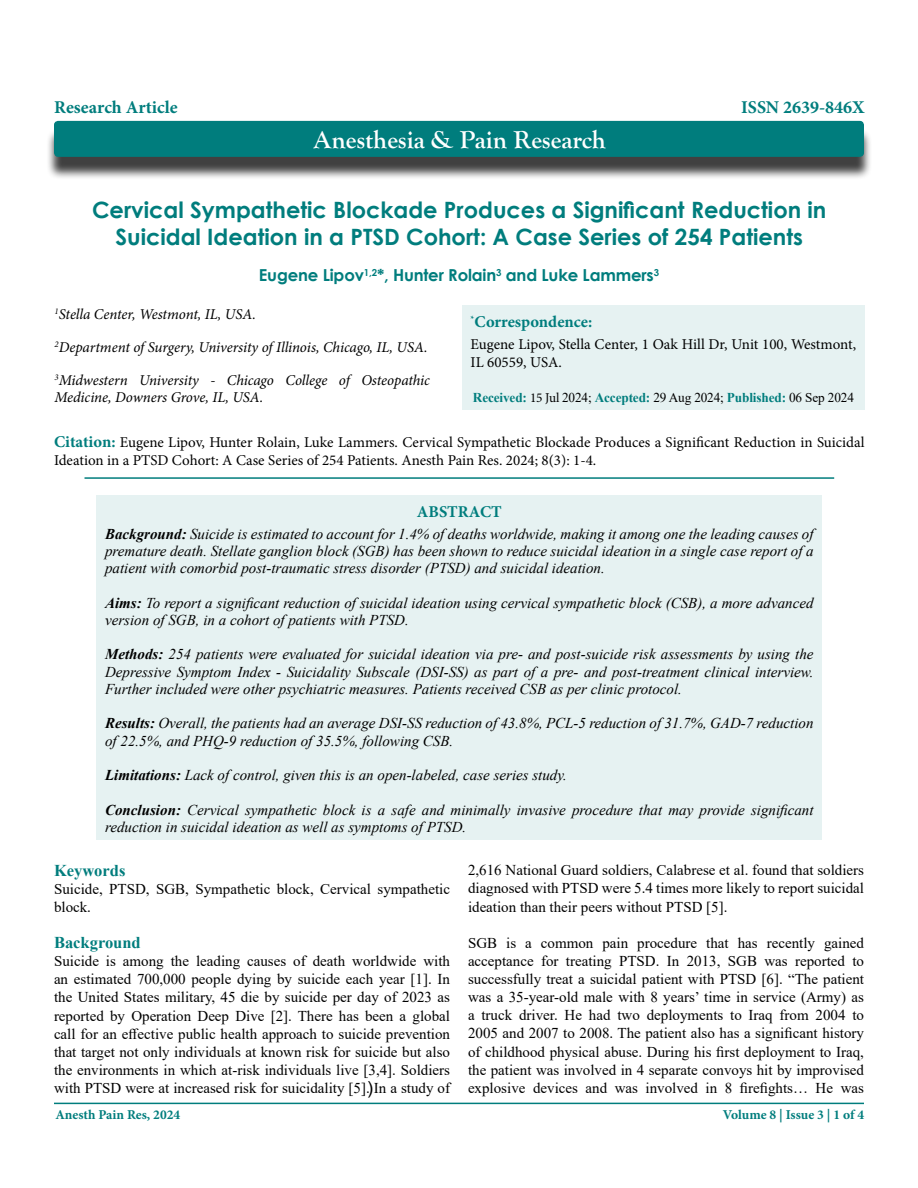
<style>
.page{position:relative;width:918px;height:1188px;background:#fff}
.page>*{position:absolute;margin:0;border:0;box-sizing:border-box;transform-origin:0 0}
.t1{font:700 25.5px "Goudy Old Style T";color:#fff}
.t2{font:700 22.5px/27px "Century Gothic";color:#007d7d;text-align:center}
.t3{font:700 18px "Minion Pro";color:#007d7d}
.t4{font:18px "Arial";color:#000}
.t5{font:700 16.5px "Century Gothic";letter-spacing:-.01em;color:#007d7d}
.t6{font:700 16.5px "Minion Pro";color:#007d7d}
.t7{font:700 16.5px "Times New Roman";color:#007d7d}
.t8{font:15px/18.1px "Times New Roman";color:#000;text-align:justify}
.t9{font:italic 15px/17.2px "Times New Roman";color:#000}
.t10{font:15px/18px "Minion Pro";color:#000}
.t11{font:italic 15px/16.5px "Minion Pro";letter-spacing:-.005em;color:#000}
.t12{font:700 13.5px "Times New Roman";letter-spacing:-.01em;color:#007d7d}
.t13{font:700 13.5px "Minion Pro";color:#007d7d}
.s1{font-family:"Minion Pro";font-weight:400;color:#000}
.s2{font-weight:400;color:#000}
.s3{font-weight:700;font-size:16.5px;color:#007d7d}
.s4{font-weight:700}
</style>
<div class="page">
<hr style="left:54px;top:1103px;width:810px;height:1px;background:#007d7d">
<div style="left:46px;top:127px;width:826px;height:53px;background:#000;opacity:.75"></div>
<div style="left:54px;top:121px;width:810px;height:36px;background:#007d7d;border-radius:4px"></div>
<hr style="left:85px;top:477px;width:749px;height:2px;background:#007d7d">
<div style="left:462px;top:305px;width:403px;height:105px;background:#e6f2f2"></div>
<div style="left:97px;top:496px;width:725px;height:344px;background:#e6f2f2"></div>
<p class="t3" style="left:54px;top:95px;width:125px">Research Article</p>
<p class="t3" style="left:741px;top:95px;width:125px">ISSN 2639-846X</p>
<h1 class="t1" style="left:314px;top:126px;width:294px">Anesthesia &amp; Pain Research</h1>
<h2 class="t2" style="left:92px;top:195px;width:736px">Cervical Sympathetic Blockade Produces a Significant Reduction in<br>Suicidal Ideation in a PTSD Cohort: A Case Series of 254 Patients</h2>
<p class="t5" style="left:259px;top:263px;width:402px">Eugene Lipov<sup>1,2</sup>*, Hunter Rolain<sup>3</sup> and Luke Lammers<sup>3</sup></p>
<p class="t11" style="left:55px;top:306px;width:203px"><sup>1</sup>Stella Center, Westmont, IL, USA.</p>
<p class="t11" style="left:55px;top:339px;width:375px"><sup>2</sup>Department of Surgery, University of Illinois, Chicago, IL, USA.</p>
<p class="t11" style="left:55px;top:372px;width:377px"><sup>3</sup>Midwestern University - Chicago College of Osteopathic<br>Medicine, Downers Grove, IL, USA.</p>
<p class="t6" style="left:471px;top:310px;width:123px"><sup>*</sup>Correspondence:</p>
<p class="t10" style="left:471px;top:336px;width:387px">Eugene Lipov, Stella Center, 1 Oak Hill Dr, Unit 100, Westmont,<br>IL 60559, USA.</p>
<p class="t12" style="left:473px;top:388px;width:383px">Received: <span class="s1">15 Jul</span> <span class="s2">2024;</span> Accepted: <span class="s2">29 Aug 2024;</span> Published: <span class="s2">06 Sep 2024</span></p>
<p class="t10" style="left:54px;top:433px;width:812px"><span class="s3">Citation:</span> Eugene Lipov, Hunter Rolain, Luke Lammers. Cervical Sympathetic Blockade Produces a Significant Reduction in Suicidal<br>Ideation in a PTSD Cohort: A Case Series of 254 Patients. Anesth Pain Res. 2024; 8(3): 1-4.</p>
<p class="t6" style="left:417px;top:500px;width:86px">ABSTRACT</p>
<p class="t9" style="left:105px;top:525px;width:710px;text-align:justify"><span class="s4">Background:</span> Suicide is estimated to account for 1.4% of deaths worldwide, making it among one the leading causes of premature death. Stellate ganglion block (SGB) has been shown to reduce suicidal ideation in a single case report of a patient with comorbid post-traumatic stress disorder (PTSD) and suicidal ideation.</p>
<p class="t9" style="left:105px;top:594px;width:710px"><span class="s4">Aims:</span> To report a significant reduction of suicidal ideation using cervical sympathetic block (CSB), a more advanced version of SGB, in a cohort of patients with PTSD.</p>
<p class="t9" style="left:105px;top:645px;width:710px;text-align:justify"><span class="s4">Methods:</span> 254 patients were evaluated for suicidal ideation via pre- and post-suicide risk assessments by using the Depressive Symptom Index - Suicidality Subscale (DSI-SS) as part of a pre- and post-treatment clinical interview.<br>Further included were other psychiatric measures. Patients received CSB as per clinic protocol.</p>
<p class="t9" style="left:105px;top:714px;width:710px"><span class="s4">Results:</span> Overall, the patients had an average DSI-SS reduction of 43.8%, PCL-5 reduction of 31.7%, GAD-7 reduction of 22.5%, and PHQ-9 reduction of 35.5%, following CSB.</p>
<p class="t9" style="left:105px;top:766px;width:463px"><span class="s4">Limitations:</span> Lack of control, given this is an open-labeled, case series study.</p>
<p class="t9" style="left:105px;top:801px;width:710px"><span class="s4">Conclusion:</span> Cervical sympathetic block is a safe and minimally invasive procedure that may provide significant reduction in suicidal ideation as well as symptoms of PTSD.</p>
<p class="t7" style="left:54px;top:859px;width:73px">Keywords</p>
<p class="t8" style="left:54px;top:880px;width:398px">Suicide, PTSD, SGB, Sympathetic block, Cervical sympathetic block.</p>
<p class="t7" style="left:54px;top:931px;width:88px">Background</p>
<p class="t8" style="left:54px;top:952px;width:398px">Suicide is among the leading causes of death worldwide with an estimated 700,000 people dying by suicide each year [1]. In the United States military, 45 die by suicide per day of 2023 as reported by Operation Deep Dive [2]. There has been a global call for an effective public health approach to suicide prevention that target not only individuals at known risk for suicide but also the environments in which at-risk individuals live [3,4]. Soldiers with PTSD were at increased risk for suicidality [5]. In a study of</p>
<p class="t8" style="left:468px;top:861px;width:398px">2,616 National Guard soldiers, Calabrese et al. found that soldiers diagnosed with PTSD were 5.4 times more likely to report suicidal ideation than their peers without PTSD [5].</p>
<p class="t8" style="left:468px;top:933px;width:398px">SGB is a common pain procedure that has recently gained acceptance for treating PTSD. In 2013, SGB was reported to successfully treat a suicidal patient with PTSD [6]. “The patient was a 35-year-old male with 8 years’ time in service (Army) as a truck driver. He had two deployments to Iraq from 2004 to 2005 and 2007 to 2008. The patient also has a significant history of childhood physical abuse. During his first deployment to Iraq, the patient was involved in 4 separate convoys hit by improvised</p>
<p class="t4" style="left:367px;top:1076px;width:7px">)</p>
<p class="t8" style="left:468px;top:1078px;width:397px">explosive devices and was involved in 8 firefights… He was</p>
<p class="t13" style="left:55px;top:1105px;width:126px">Anesth Pain Res, 2024</p>
<p class="t13" style="left:723px;top:1106px;width:143px">Volume 8 | Issue 3 | 1 of 4</p>
</div>
